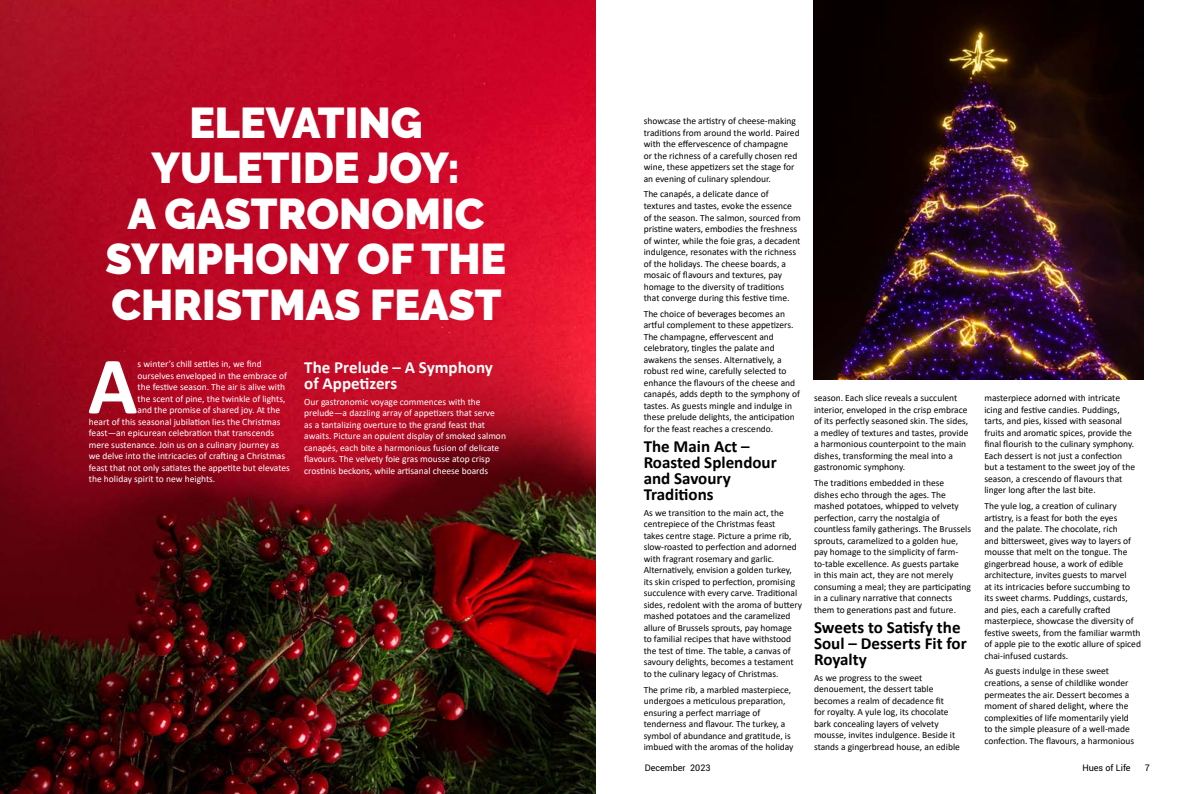
<style>
.page{position:relative;width:1191px;height:794px;background:#fff}
.page>*{position:absolute;margin:0;border:0;box-sizing:border-box;transform-origin:0 0}
.t1{font:700 82px "Calibri";color:#fff}
.t2{font:900 42.9px/45.5px "Raleway";color:#fff;text-align:center}
.t3{font:700 17px/16px "Calibri";color:#000}
.t4{font:700 17px/16px "Calibri";color:#fff}
.t5{font:9.5px/11.5px "Calibri";color:#000}
.t6{font:9.5px/11.5px "Calibri";color:#fff}
.t7{font:9px "Roboto";color:#000}
</style>
<div class="page">
<img style="left:0;top:0;width:595px;height:794px">
<img style="left:813px;top:0;width:330px;height:379px">
<h2 class="t2" style="left:105px;top:100px;width:402px">ELEVATING<br>YULETIDE JOY:<br>A GASTRONOMIC<br>SYMPHONY OF THE<br>CHRISTMAS FEAST</h2>
<h1 class="t1" style="left:88px;top:328px;width:51px">A</h1>
<p class="t6" style="left:138px;top:358px;width:126px">s winter’s chill settles in, we find</p>
<p class="t6" style="left:138px;top:369px;width:151px">ourselves enveloped in the embrace of</p>
<p class="t6" style="left:138px;top:381px;width:149px">the festive season. The air is alive with</p>
<p class="t6" style="left:138px;top:392px;width:149px">the scent of pine, the twinkle of lights,</p>
<p class="t6" style="left:138px;top:404px;width:144px">and the promise of shared joy. At the</p>
<p class="t6" style="left:89px;top:416px;width:193px">heart of this seasonal jubilation lies the Christmas</p>
<p class="t6" style="left:89px;top:427px;width:187px">feast—an epicurean celebration that transcends</p>
<p class="t6" style="left:89px;top:439px;width:192px">mere sustenance. Join us on a culinary journey as</p>
<p class="t6" style="left:89px;top:450px;width:198px">we delve into the intricacies of crafting a Christmas</p>
<p class="t6" style="left:89px;top:462px;width:202px">feast that not only satiates the appetite but elevates</p>
<p class="t6" style="left:89px;top:473px;width:128px">the holiday spirit to new heights.</p>
<h3 class="t4" style="left:304px;top:359px;width:190px">The Prelude – A Symphony of Appetizers</h3>
<p class="t6" style="left:304px;top:395px;width:203px">Our gastronomic voyage commences with the prelude—a dazzling array of appetizers that serve<br>as a tantalizing overture to the grand feast that awaits. Picture an opulent display of smoked salmon canapés, each bite a harmonious fusion of delicate flavours. The velvety foie gras mousse atop crisp crostinis beckons, while artisanal cheese boards</p>
<p class="t5" style="left:643px;top:115px;width:157px">showcase the artistry of cheese-making traditions from around the world. Paired with the effervescence of champagne<br>or the richness of a carefully chosen red wine, these appetizers set the stage for an evening of culinary splendour.</p>
<p class="t5" style="left:643px;top:188px;width:158px">The canapés, a delicate dance of textures and tastes, evoke the essence of the season. The salmon, sourced from pristine waters, embodies the freshness of winter, while the foie gras, a decadent indulgence, resonates with the richness of the holidays. The cheese boards, a mosaic of flavours and textures, pay homage to the diversity of traditions that converge during this festive time.</p>
<p class="t5" style="left:643px;top:308px;width:158px">The choice of beverages becomes an artful complement to these appetizers.<br>The champagne, effervescent and celebratory, tingles the palate and awakens the senses. Alternatively, a robust red wine, carefully selected to enhance the flavours of the cheese and canapés, adds depth to the symphony of tastes. As guests mingle and indulge in these prelude delights, the anticipation for the feast reaches a crescendo.</p>
<h3 class="t3" style="left:643px;top:438px;width:135px">The Main Act –<br>Roasted Splendour and Savoury<br>Traditions</h3>
<p class="t5" style="left:643px;top:506px;width:160px">As we transition to the main act, the centrepiece of the Christmas feast<br>takes centre stage. Picture a prime rib, slow-roasted to perfection and adorned with fragrant rosemary and garlic.<br>Alternatively, envision a golden turkey, its skin crisped to perfection, promising succulence with every carve. Traditional sides, redolent with the aroma of buttery mashed potatoes and the caramelized allure of Brussels sprouts, pay homage to familial recipes that have withstood the test of time. The table, a canvas of savoury delights, becomes a testament to the culinary legacy of Christmas.</p>
<p class="t5" style="left:643px;top:683px;width:151px">The prime rib, a marbled masterpiece, undergoes a meticulous preparation, ensuring a perfect marriage of tenderness and flavour. The turkey, a symbol of abundance and gratitude, is imbued with the aromas of the holiday</p>
<p class="t5" style="left:814px;top:392px;width:156px">season. Each slice reveals a succulent interior, enveloped in the crisp embrace of its perfectly seasoned skin. The sides, a medley of textures and tastes, provide a harmonious counterpoint to the main dishes, transforming the meal into a gastronomic symphony.</p>
<p class="t5" style="left:814px;top:477px;width:159px">The traditions embedded in these<br>dishes echo through the ages. The mashed potatoes, whipped to velvety perfection, carry the nostalgia of countless family gatherings. The Brussels sprouts, caramelized to a golden hue, pay homage to the simplicity of farm&shy;to-table excellence. As guests partake<br>in this main act, they are not merely consuming a meal; they are participating in a culinary narrative that connects them to generations past and future.</p>
<h3 class="t3" style="left:814px;top:619px;width:154px">Sweets to Satisfy the<br>Soul – Desserts Fit for<br>Royalty</h3>
<p class="t5" style="left:814px;top:671px;width:147px">As we progress to the sweet denouement, the dessert table becomes a realm of decadence fit<br>for royalty. A yule log, its chocolate bark concealing layers of velvety mousse, invites indulgence. Beside it stands a gingerbread house, an edible</p>
<p class="t5" style="left:984px;top:392px;width:152px">masterpiece adorned with intricate icing and festive candies. Puddings, tarts, and pies, kissed with seasonal fruits and aromatic spices, provide the final flourish to the culinary symphony.<br>Each dessert is not just a confection but a testament to the sweet joy of the season, a crescendo of flavours that linger long after the last bite.</p>
<p class="t5" style="left:984px;top:500px;width:158px">The yule log, a creation of culinary artistry, is a feast for both the eyes<br>and the palate. The chocolate, rich<br>and bittersweet, gives way to layers of mousse that melt on the tongue. The gingerbread house, a work of edible architecture, invites guests to marvel<br>at its intricacies before succumbing to its sweet charms. Puddings, custards, and pies, each a carefully crafted masterpiece, showcase the diversity of festive sweets, from the familiar warmth of apple pie to the exotic allure of spiced chai-infused custards.</p>
<p class="t5" style="left:984px;top:665px;width:151px">As guests indulge in these sweet creations, a sense of childlike wonder permeates the air. Dessert becomes a moment of shared delight, where the complexities of life momentarily yield to the simple pleasure of a well-made confection. The flavours, a harmonious</p>
<p class="t7" style="left:644px;top:761px;width:67px">December 2023</p>
<p class="t7" style="left:1082px;top:761px;width:50px">Hues of Life</p>
<p class="t7" style="left:1145px;top:761px;width:7px">7</p>
</div>
